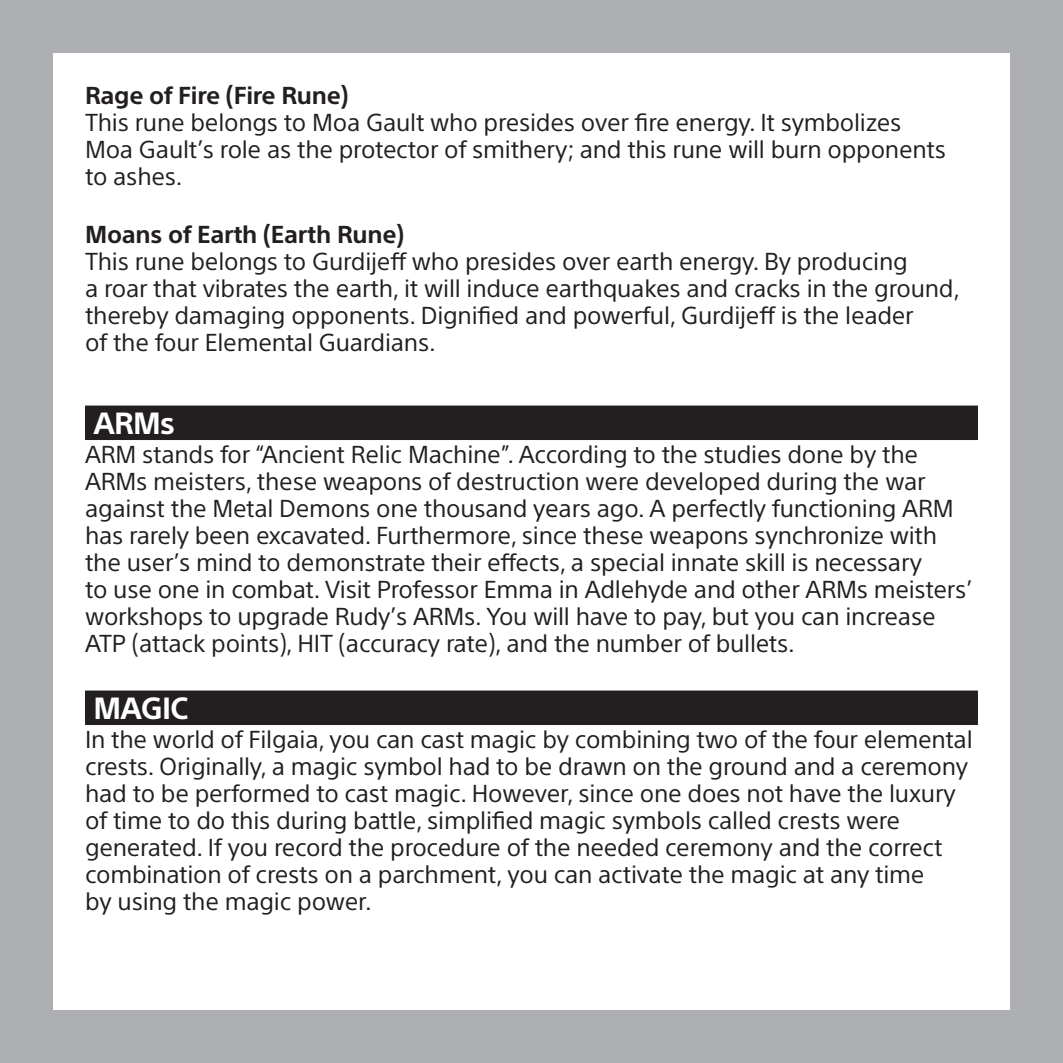
<style>
.page{position:relative;width:1063px;height:1063px;background:#aeafb3}
.page>*{position:absolute;margin:0;border:0;box-sizing:border-box;transform-origin:0 0}
.STANDFIRST_RULES{font:700 30px "SST Pro";letter-spacing:-.025em;color:#fff}
.BODY_COPY{font:24px/27px "SST Pro";letter-spacing:-.01em;color:#231f20}
.BOLD{font:700 24px "SST Pro";letter-spacing:-.01em;color:#231f20}
</style>
<div class="page">
<div style="left:53px;top:53px;width:957px;height:957px;background:#fff"></div>
<div style="left:85px;top:406px;width:893px;height:30px;background:#231f20"></div>
<div style="left:85px;top:410px;width:893px;height:30px;background:#231f20"></div>
<div style="left:85px;top:691px;width:893px;height:30px;background:#231f20"></div>
<div style="left:85px;top:695px;width:893px;height:30px;background:#231f20"></div>
<p class="BOLD" style="left:85px;top:81px;width:265px">Rage of Fire (Fire Rune)</p>
<p class="BODY_COPY" style="left:85px;top:108px;width:863px">This rune belongs to Moa Gault who presides over fire energy. It symbolizes<br>Moa Gault’s role as the protector of smithery; and this rune will burn opponents to ashes.</p>
<p class="BOLD" style="left:85px;top:220px;width:321px">Moans of Earth (Earth Rune)</p>
<p class="BODY_COPY" style="left:85px;top:248px;width:877px">This rune belongs to Gurdijeff who presides over earth energy. By producing<br>a roar that vibrates the earth, it will induce earthquakes and cracks in the ground, thereby damaging opponents. Dignified and powerful, Gurdijeff is the leader<br>of the four Elemental Guardians.</p>
<p class="STANDFIRST_RULES" style="left:94px;top:406px;width:83px">ARMs</p>
<p class="BODY_COPY" style="left:85px;top:440px;width:889px">ARM stands for “Ancient Relic Machine”. According to the studies done by the ARMs meisters, these weapons of destruction were developed during the war against the Metal Demons one thousand years ago. A perfectly functioning ARM has rarely been excavated. Furthermore, since these weapons synchronize with the user’s mind to demonstrate their effects, a special innate skill is necessary<br>to use one in combat. Visit Professor Emma in Adlehyde and other ARMs meisters’ workshops to upgrade Rudy’s ARMs. You will have to pay, but you can increase ATP (attack points), HIT (accuracy rate), and the number of bullets.</p>
<p class="STANDFIRST_RULES" style="left:94px;top:691px;width:97px">MAGIC</p>
<p class="BODY_COPY" style="left:85px;top:725px;width:889px">In the world of Filgaia, you can cast magic by combining two of the four elemental crests. Originally, a magic symbol had to be drawn on the ground and a ceremony had to be performed to cast magic. However, since one does not have the luxury of time to do this during battle, simplified magic symbols called crests were generated. If you record the procedure of the needed ceremony and the correct combination of crests on a parchment, you can activate the magic at any time<br>by using the magic power.</p>
</div>
